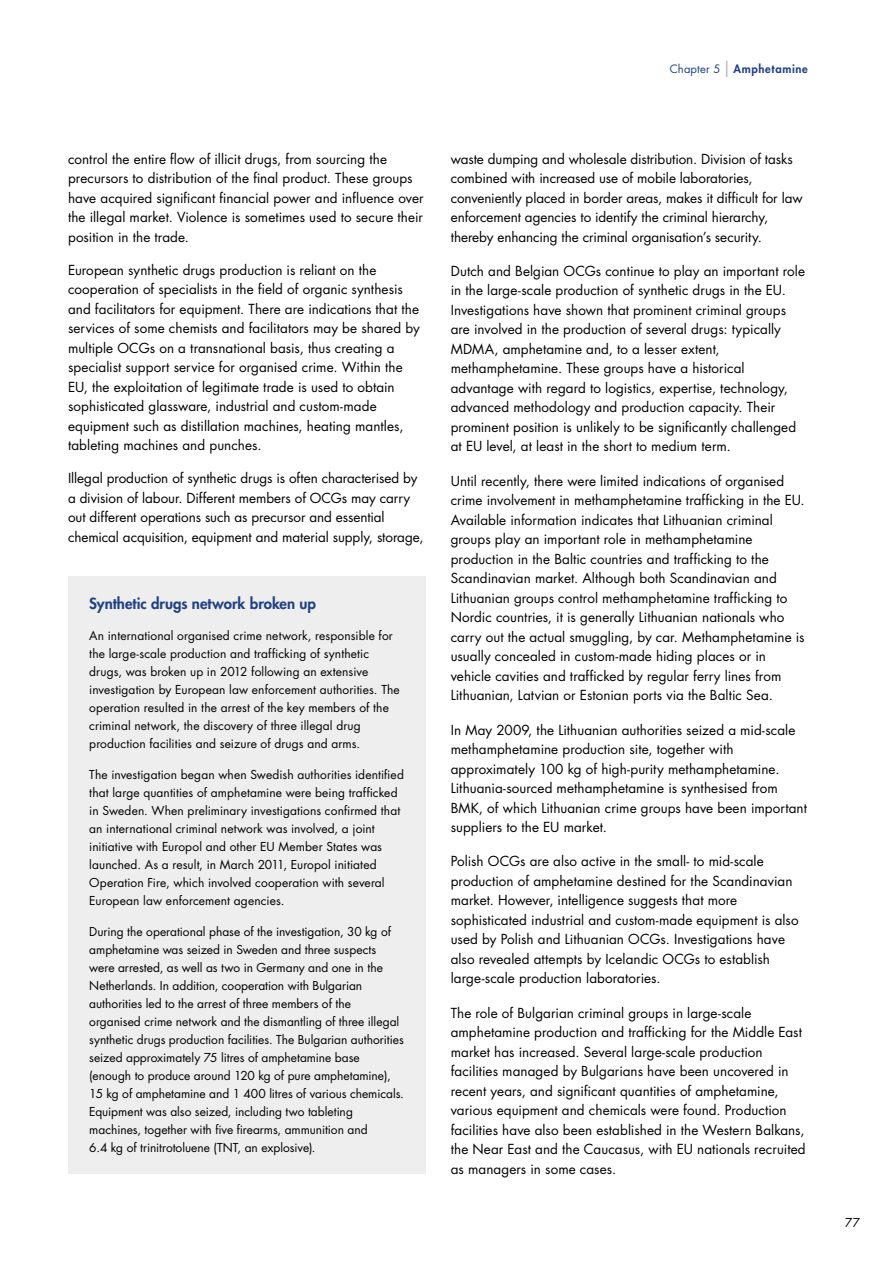
<style>
.page{position:relative;width:893px;height:1263px;background:#fff}
.page>*{position:absolute;margin:0;border:0;box-sizing:border-box;transform-origin:0 0}
.Titulo_caja_amarilla{font:800 15px "Futura";color:#204184}
.Texto_general{font:13.5px/19.5px "Futura";color:#000}
.Texto_caja_amarilla{font:12px/18px "Futura";color:#000}
.t1{font:800 11.25px "Futura";letter-spacing:.06em;color:#204184}
.s1{font-weight:400}
.s2{font-weight:300;font-size:19.5px;color:#a0a0a0}
</style>
<div class="page">
<div style="left:68px;top:576px;width:357px;height:598px;background:#eee"></div>
<p class="t1" style="left:670px;top:62px;width:139px"><span class="s1">Chapter 5</span> <span class="s2">|</span> Amphetamine</p>
<p class="Texto_general" style="left:68px;top:149px;width:357px">control the entire flow of illicit drugs, from sourcing the precursors to distribution of the final product. These groups have acquired significant financial power and influence over the illegal market. Violence is sometimes used to secure their position in the trade.</p>
<p class="Texto_general" style="left:68px;top:260px;width:353px">European synthetic drugs production is reliant on the cooperation of specialists in the field of organic synthesis and facilitators for equipment. There are indications that the services of some chemists and facilitators may be shared by multiple OCGs on a transnational basis, thus creating a specialist support service for organised crime. Within the EU, the exploitation of legitimate trade is used to obtain sophisticated glassware, industrial and custom-made equipment such as distillation machines, heating mantles, tableting machines and punches.</p>
<p class="Texto_general" style="left:68px;top:468px;width:357px">Illegal production of synthetic drugs is often characterised by a division of labour. Different members of OCGs may carry out different operations such as precursor and essential chemical acquisition, equipment and material supply, storage,</p>
<p class="Titulo_caja_amarilla" style="left:89px;top:594px;width:228px">Synthetic drugs network broken up</p>
<p class="Texto_caja_amarilla" style="left:89px;top:627px;width:312px">An international organised crime network, responsible for the large-scale production and trafficking of synthetic drugs, was broken up in 2012 following an extensive investigation by European law enforcement authorities. The operation resulted in the arrest of the key members of the criminal network, the discovery of three illegal drug production facilities and seizure of drugs and arms.</p>
<p class="Texto_caja_amarilla" style="left:89px;top:765px;width:316px">The investigation began when Swedish authorities identified that large quantities of amphetamine were being trafficked in Sweden. When preliminary investigations confirmed that an international criminal network was involved, a joint initiative with Europol and other EU Member States was launched. As a result, in March 2011, Europol initiated Operation Fire, which involved cooperation with several European law enforcement agencies.</p>
<p class="Texto_caja_amarilla" style="left:89px;top:922px;width:316px">During the operational phase of the investigation, 30 kg of amphetamine was seized in Sweden and three suspects were arrested, as well as two in Germany and one in the Netherlands. In addition, cooperation with Bulgarian authorities led to the arrest of three members of the organised crime network and the dismantling of three illegal synthetic drugs production facilities. The Bulgarian authorities seized approximately 75 litres of amphetamine base (enough to produce around 120 kg of pure amphetamine), 15 kg of amphetamine and 1 400 litres of various chemicals.<br>Equipment was also seized, including two tableting machines, together with five firearms, ammunition and<br>6.4 kg of trinitrotoluene (TNT, an explosive).</p>
<p class="Texto_general" style="left:451px;top:149px;width:353px">waste dumping and wholesale distribution. Division of tasks combined with increased use of mobile laboratories, conveniently placed in border areas, makes it difficult for law enforcement agencies to identify the criminal hierarchy, thereby enhancing the criminal organisation’s security.</p>
<p class="Texto_general" style="left:451px;top:261px;width:356px">Dutch and Belgian OCGs continue to play an important role in the large-scale production of synthetic drugs in the EU.<br>Investigations have shown that prominent criminal groups are involved in the production of several drugs: typically MDMA, amphetamine and, to a lesser extent, methamphetamine. These groups have a historical advantage with regard to logistics, expertise, technology, advanced methodology and production capacity. Their prominent position is unlikely to be significantly challenged at EU level, at least in the short to medium term.</p>
<p class="Texto_general" style="left:451px;top:471px;width:355px">Until recently, there were limited indications of organised crime involvement in methamphetamine trafficking in the EU.<br>Available information indicates that Lithuanian criminal groups play an important role in methamphetamine production in the Baltic countries and trafficking to the Scandinavian market. Although both Scandinavian and Lithuanian groups control methamphetamine trafficking to Nordic countries, it is generally Lithuanian nationals who carry out the actual smuggling, by car. Methamphetamine is usually concealed in custom-made hiding places or in vehicle cavities and trafficked by regular ferry lines from Lithuanian, Latvian or Estonian ports via the Baltic Sea.</p>
<p class="Texto_general" style="left:451px;top:720px;width:358px">In May 2009, the Lithuanian authorities seized a mid-scale methamphetamine production site, together with approximately 100 kg of high-purity methamphetamine.<br>Lithuania-sourced methamphetamine is synthesised from BMK, of which Lithuanian crime groups have been important suppliers to the EU market.</p>
<p class="Texto_general" style="left:451px;top:851px;width:349px">Polish OCGs are also active in the small- to mid-scale production of amphetamine destined for the Scandinavian market. However, intelligence suggests that more sophisticated industrial and custom-made equipment is also used by Polish and Lithuanian OCGs. Investigations have also revealed attempts by Icelandic OCGs to establish large-scale production laboratories.</p>
<p class="Texto_general" style="left:451px;top:1003px;width:356px">The role of Bulgarian criminal groups in large-scale amphetamine production and trafficking for the Middle East market has increased. Several large-scale production facilities managed by Bulgarians have been uncovered in recent years, and significant quantities of amphetamine, various equipment and chemicals were found. Production facilities have also been established in the Western Balkans, the Near East and the Caucasus, with EU nationals recruited as managers in some cases.</p>
<p class="Texto_caja_amarilla" style="left:845px;top:1214px;width:16px">77</p>
</div>
